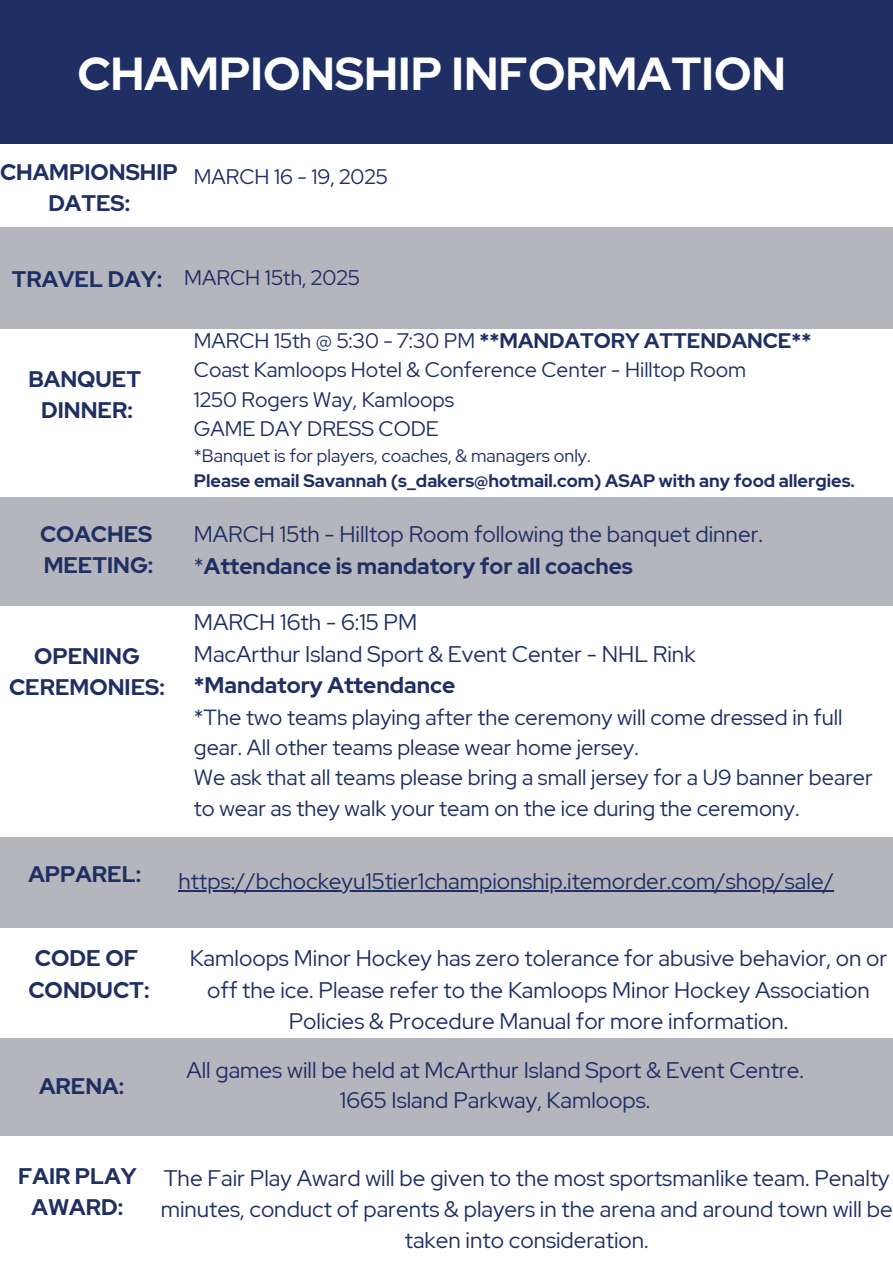
<style>
.page{position:relative;width:893px;height:1263px;background:#fff}
.page>*{position:absolute;margin:0;border:0;box-sizing:border-box;transform-origin:0 0}
.t1{font:700 46.12px "Red Hat Display";color:#fff}
.t2{font:700 22.65px/31.5px "Red Hat Display";color:#1f2f64}
.t3{font:22.58px/31.5px "Red Hat Display";color:#1f2f64}
.t4{font:22.5px/31.5px "Red Hat Display";color:#1f2f64;text-align:center}
.t5{font:700 22.5px/31.5px "Red Hat Display";color:#1f2f64;text-align:center}
.t6{font:21.83px/30.4px "Red Hat Display";color:#1f2f64}
.t7{font:21.08px "Red Hat Display";color:#1f2f64}
.t8{font:21px "Red Hat Display";color:#1f2f64}
.t9{font:700 21px "Red Hat Display";color:#1f2f64}
.t10{font:700 18px/24.8px "Red Hat Display";color:#1f2f64}
.s1{font-weight:400}
.s2{font-weight:700}
</style>
<div class="page">
<div style="left:0;top:0;width:893px;height:144px;background:#1f2f64"></div>
<div style="left:0;top:228px;width:893px;height:101px;background:#b5b6bd"></div>
<div style="left:0;top:497px;width:893px;height:109px;background:#b5b6bd"></div>
<div style="left:0;top:837px;width:893px;height:91px;background:#b5b6bd"></div>
<div style="left:0;top:1038px;width:893px;height:98px;background:#b5b6bd"></div>
<hr style="left:179px;top:890px;width:655px;height:2px;background:#1f2f64">
<h1 class="t1" style="left:77px;top:43px;width:710px">CHAMPIONSHIP INFORMATION</h1>
<h2 class="t5" style="left:0;top:157px;width:179px;line-height:30.9px">CHAMPIONSHIP<br>DATES:</h2>
<h3 class="t8" style="left:194px;top:163px;width:195px">MARCH 16 - 19, 2025</h3>
<h2 class="t5" style="left:12px;top:263px;width:152px">TRAVEL DAY:</h2>
<h4 class="t7" style="left:184px;top:264px;width:177px">MARCH 15th, 2025</h4>
<p class="t5" style="left:28px;top:363px;width:114px">BANQUET<br>DINNER:</p>
<p class="t9" style="left:194px;top:327px;width:619px"><span class="s1">MARCH 15th @ 5:30 - 7:30 PM</span> **MANDATORY ATTENDANCE**</p>
<p class="t8" style="left:194px;top:356px;width:554px">Coast Kamloops Hotel &amp; Conference Center - Hilltop Room</p>
<p class="t8" style="left:194px;top:385px;width:262px">1250 Rogers Way, Kamloops</p>
<p class="t8" style="left:194px;top:414px;width:246px">GAME DAY DRESS CODE</p>
<h2 class="t10" style="left:194px;top:443px;width:662px"><span class="s1">*Banquet is for players, coaches, &amp; managers only.<br></span>Please email Savannah (s_dakers@hotmail.com) ASAP with any food allergies.</h2>
<h2 class="t5" style="left:40px;top:518px;width:115px;line-height:30.9px;text-align:left">COACHES<br>MEETING:</h2>
<h4 class="t4" style="left:194px;top:518px;width:570px;text-align:left">MARCH 15th - Hilltop Room following the banquet dinner. *<span class="s2">Attendance is mandatory for all coaches</span></h4>
<h4 class="t5" style="left:9px;top:640px;width:157px">OPENING<br>CEREMONIES:</h4>
<h2 class="t3" style="left:194px;top:606px;width:503px">MARCH 16th - 6:15 PM<br>MacArthur Island Sport &amp; Event Center - NHL Rink <span class="s2">*Mandatory Attendance</span></h2>
<h2 class="t6" style="left:194px;top:702px;width:680px">*The two teams playing after the ceremony will come dressed in full gear. All other teams please wear home jersey.<br>We ask that all teams please bring a small jersey for a U9 banner bearer to wear as they walk your team on the ice during the ceremony.</h2>
<h2 class="t5" style="left:28px;top:858px;width:114px">APPAREL:</h2>
<h4 class="t4" style="left:179px;top:865px;width:657px">https://bchockeyu15tier1championship.itemorder.com/shop/sale/</h4>
<h2 class="t2" style="left:28px;top:942px;width:123px">CODE OF<br>CONDUCT:</h2>
<h4 class="t4" style="left:190px;top:942px;width:699px">Kamloops Minor Hockey has zero tolerance for abusive behavior, on or off the ice. Please refer to the Kamloops Minor Hockey Association<br>Policies &amp; Procedure Manual for more information.</h4>
<h2 class="t5" style="left:39px;top:1071px;width:87px">ARENA:</h2>
<h4 class="t4" style="left:186px;top:1054px;width:619px;line-height:30.9px">All games will be held at McArthur Island Sport &amp; Event Centre.<br>1665 Island Parkway, Kamloops.</h4>
<h2 class="t5" style="left:18px;top:1160px;width:120px">FAIR PLAY<br>AWARD:</h2>
<h4 class="t4" style="left:161px;top:1163px;width:733px;line-height:30.9px">The Fair Play Award will be given to the most sportsmanlike team. Penalty minutes, conduct of parents &amp; players in the arena and around town will be taken into consideration.</h4>
</div>
